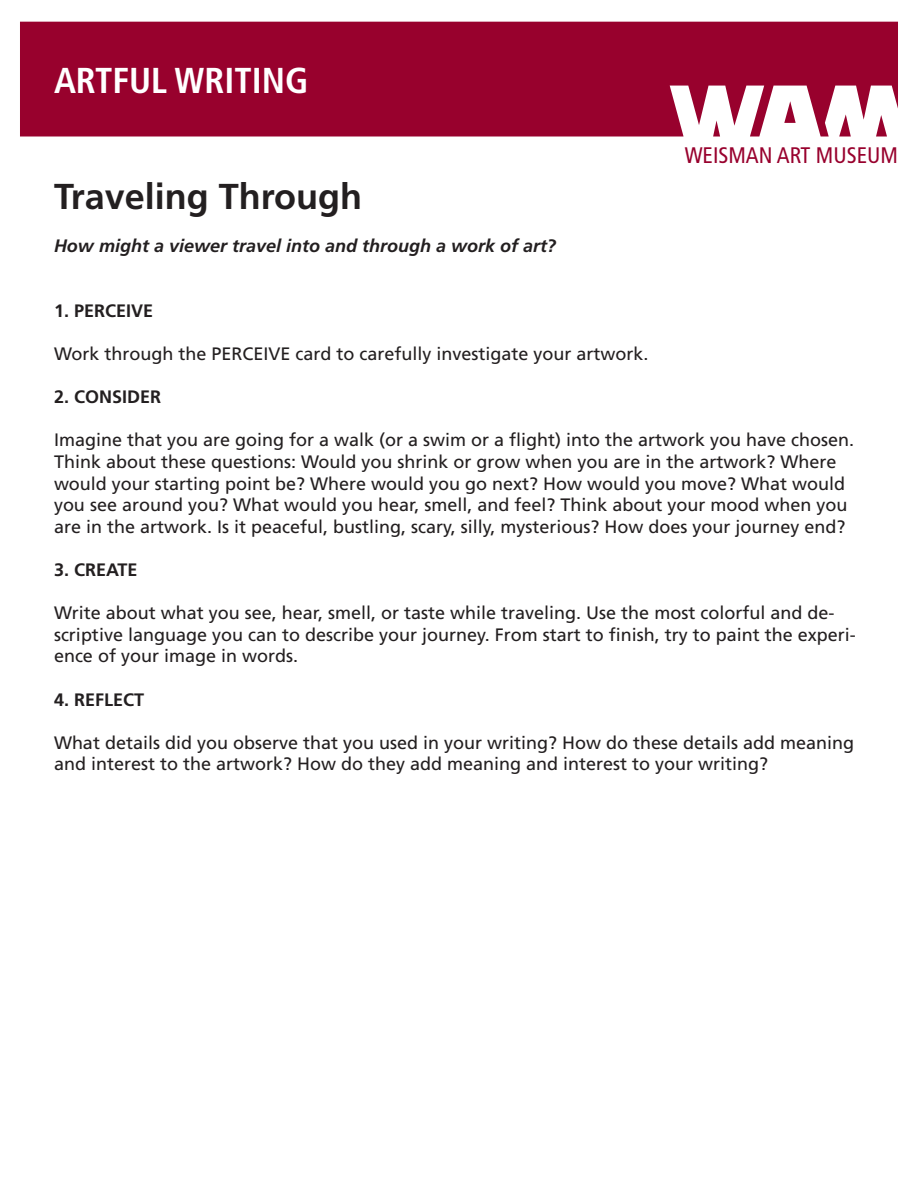
<style>
.page{position:relative;width:918px;height:1188px;background:#fff}
.page>*{position:absolute;margin:0;border:0;box-sizing:border-box;transform-origin:0 0}
.t1{font:700 36px "Frutiger";color:#231f20}
.t2{font:700 condensed 36px "Frutiger";color:#fff}
.t3{font:condensed 22.5px "Frutiger";color:#98012d}
.t4{font:18px/21.6px "Frutiger";color:#231f20}
.t5{font:italic 700 18px "Frutiger";color:#231f20}
.t6{font:700 18px "Frutiger";color:#231f20}
</style>
<div class="page">
<svg style="left:20px;top:22px;width:878px;height:115px;background:#a1173f"></svg>
<h1 class="t2" style="left:54px;top:59px;width:256px">ARTFUL WRITING</h1>
<p class="t1" style="left:54px;top:175px;width:310px">Traveling Through</p>
<p class="t5" style="left:54px;top:235px;width:504px">How might a viewer travel into and through a work of art?</p>
<p class="t3" style="left:685px;top:142px;width:215px">WEISMAN ART MUSEUM</p>
<p class="t6" style="left:54px;top:300px;width:101px">1. PERCEIVE</p>
<p class="t4" style="left:54px;top:343px;width:596px">Work through the PERCEIVE card to carefully investigate your artwork.</p>
<p class="t6" style="left:54px;top:386px;width:109px">2. CONSIDER</p>
<p class="t4" style="left:54px;top:429px;width:802px">Imagine that you are going for a walk (or a swim or a flight) into the artwork you have chosen.<br>Think about these questions: Would you shrink or grow when you are in the artwork? Where would your starting point be? Where would you go next? How would you move? What would you see around you? What would you hear, smell, and feel? Think about your mood when you are in the artwork. Is it peaceful, bustling, scary, silly, mysterious? How does your journey end?</p>
<p class="t6" style="left:54px;top:559px;width:85px">3. CREATE</p>
<p class="t4" style="left:54px;top:602px;width:803px">Write about what you see, hear, smell, or taste while traveling. Use the most colorful and de&shy;scriptive language you can to describe your journey. From start to finish, try to paint the experi&shy;ence of your image in words.</p>
<p class="t6" style="left:54px;top:689px;width:92px">4. REFLECT</p>
<p class="t4" style="left:54px;top:732px;width:802px">What details did you observe that you used in your writing? How do these details add meaning and interest to the artwork? How do they add meaning and interest to your writing?</p>
</div>
